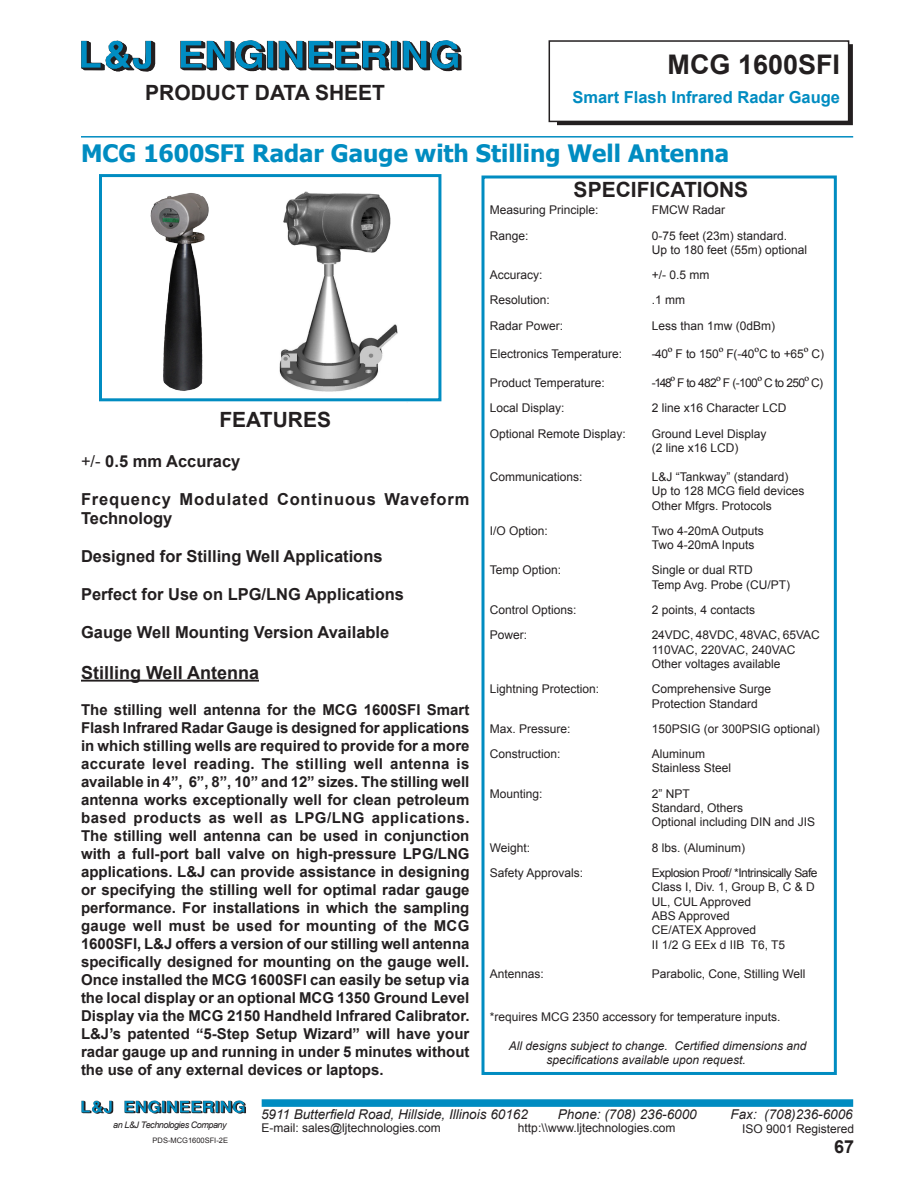
<style>
.page{position:relative;width:918px;height:1188px;background:#fff}
.page>*{position:absolute;margin:0;border:0;box-sizing:border-box;transform-origin:0 0}
.t1{font:700 27px "Arial";color:#231f20}
.t2{font:700 24px "Tahoma";color:#008cc1}
.t3{font:700 21px "Arial";color:#231f20}
.t4{font:700 18px "Arial";color:#231f20}
.t5{font:700 16.5px "Arial";color:#231f20}
.t6{font:700 16.5px/19px "Arial";letter-spacing:.05em;color:#231f20}
.t7{font:700 16.5px "Arial";color:#008cc1}
.t8{font:700 15px/18px "Arial";color:#231f20;text-align:justify}
.t9{font:italic 13.5px "Arial";color:#231f20}
.t10{font:12px/14.4px "Arial";color:#231f20}
.t11{font:italic 12px "Arial";color:#231f20}
.t12{font:12px/14.4px "Arial";letter-spacing:-.04em;color:#231f20}
.t13{font:12px "Arial";letter-spacing:-.05em;color:#231f20}
.t14{font:italic 9px "Arial";letter-spacing:-.05em;color:#231f20}
.t15{font:7.5px "Arial";color:#231f20}
.s1{font-weight:400}
.s2{font-family:"Times New Roman";font-size:15px}
</style>
<div class="page">
<svg style="left:262px;top:1099px;width:591px;height:8px;background:#0c91c3"></svg>
<img style="left:402px;top:41px;width:60px;height:31px">
<img style="left:220px;top:1100px;width:26px;height:14px">
<img style="left:265px;top:191px;width:142px;height:211px">
<div style="left:557px;top:44px;width:296px;height:81px;border:2px solid #231f20"></div>
<div style="left:549px;top:41px;width:300px;height:80px;background:#fff"></div>
<div style="left:549px;top:40px;width:300px;height:82px;border:2px solid #231f20"></div>
<div style="left:99px;top:174px;width:342px;height:227px;border:3px solid #008cc1"></div>
<hr style="left:81px;top:680px;width:178px;height:2px;background:#231f20">
<hr style="left:81px;top:136px;width:772px;height:2px;background:#008cc1">
<div style="left:482px;top:176px;width:355px;height:899px;border:3px solid #008cc1"></div>
<img style="left:135px;top:193px;width:94px;height:205px">
<p class="t1" style="left:668px;top:47px;width:174px">MCG 1600SFI</p>
<p class="t3" style="left:145px;top:79px;width:241px">PRODUCT DATA SHEET</p>
<p class="t7" style="left:572px;top:86px;width:269px">Smart Flash Infrared Radar Gauge</p>
<p class="t2" style="left:81px;top:137px;width:650px">MCG 1600SFI Radar Gauge with Stilling Well Antenna</p>
<p class="t3" style="left:219px;top:406px;width:113px">FEATURES</p>
<p class="t5" style="left:81px;top:450px;width:161px"><span class="s1">+/-</span> 0.5 mm Accuracy</p>
<p class="t6" style="left:81px;top:490px;width:390px">Frequency Modulated Continuous Waveform<br>Technology</p>
<p class="t5" style="left:81px;top:545px;width:303px">Designed for Stilling Well Applications</p>
<p class="t5" style="left:81px;top:583px;width:325px">Perfect for Use on LPG/LNG Applications</p>
<p class="t5" style="left:81px;top:621px;width:310px">Gauge Well Mounting Version Available</p>
<p class="t4" style="left:81px;top:660px;width:180px">Stilling Well Antenna</p>
<p class="t8" style="left:81px;top:701px;width:390px">The stilling well antenna for the MCG 1600SFI Smart Flash Infrared Radar Gauge is designed for applications in which stilling wells are required to provide for a more accurate level reading. The stilling well antenna is available in 4”, 6”, 8”, 10” and 12” sizes. The stilling well antenna works exceptionally well for clean petroleum based products as well as LPG/LNG applications.<br>The stilling well antenna can be used in conjunction with a full-port ball valve on high-pressure LPG/LNG applications. L&amp;J can provide assistance in designing or specifying the stilling well for optimal radar gauge performance. For installations in which the sampling gauge well must be used for mounting of the MCG 1600SFI, L&amp;J offers a version of our stilling well antenna specifically designed for mounting on the gauge well.<br>Once installed the MCG 1600SFI can easily be setup via the local display or an optional MCG 1350 Ground Level Display via the MCG 2150 Handheld Infrared Calibrator.<br>L&amp;J’s patented “5-Step Setup Wizard” will have your radar gauge up and running in under 5 minutes without the use of any external devices or laptops.</p>
<p class="t3" style="left:574px;top:175px;width:176px">SPECIFICATIONS</p>
<p class="t10" style="left:490px;top:203px;width:110px">Measuring Principle:</p>
<p class="t10" style="left:652px;top:203px;width:75px">FMCW Radar</p>
<p class="t10" style="left:490px;top:228px;width:40px">Range:</p>
<p class="t10" style="left:652px;top:228px;width:137px">0-75 feet (23m) standard.</p>
<p class="t10" style="left:652px;top:243px;width:157px">Up to 180 feet (55m) optional</p>
<p class="t10" style="left:490px;top:268px;width:54px">Accuracy:</p>
<p class="t10" style="left:652px;top:268px;width:59px">+/- 0.5 mm</p>
<p class="t10" style="left:490px;top:293px;width:62px">Resolution:</p>
<p class="t10" style="left:652px;top:293px;width:35px">.1 mm</p>
<p class="t10" style="left:490px;top:318px;width:75px">Radar Power:</p>
<p class="t10" style="left:652px;top:318px;width:125px">Less than 1mw (0dBm)</p>
<p class="t10" style="left:490px;top:347px;width:134px">Electronics Temperature:</p>
<p class="t10" style="left:652px;top:347px;width:174px">-40<span class="s2">º</span> F to 150<span class="s2">º</span> F(-40<span class="s2">º</span>C to +65<span class="s2">º</span> C)</p>
<p class="t10" style="left:490px;top:376px;width:117px">Product Temperature:</p>
<p class="t13" style="left:652px;top:375px;width:173px">-148<span class="s2">º</span> F to 482<span class="s2">º</span> F (-100<span class="s2">º</span> C to 250<span class="s2">º</span> C)</p>
<p class="t10" style="left:490px;top:401px;width:76px">Local Display:</p>
<p class="t10" style="left:652px;top:401px;width:136px">2 line x16 Character LCD</p>
<p class="t10" style="left:490px;top:426px;width:138px">Optional Remote Display:</p>
<p class="t10" style="left:652px;top:426px;width:116px">Ground Level Display</p>
<p class="t10" style="left:652px;top:441px;width:88px">(2 line x16 LCD)</p>
<p class="t10" style="left:490px;top:469px;width:94px">Communications:</p>
<p class="t10" style="left:652px;top:469px;width:138px">L&amp;J “Tankway” (standard)</p>
<p class="t10" style="left:652px;top:484px;width:154px">Up to 128 MCG field devices</p>
<p class="t10" style="left:652px;top:498px;width:122px">Other Mfgrs. Protocols</p>
<p class="t10" style="left:490px;top:523px;width:60px">I/O Option:</p>
<p class="t10" style="left:652px;top:523px;width:114px">Two 4-20mA Outputs</p>
<p class="t10" style="left:652px;top:538px;width:104px">Two 4-20mA Inputs</p>
<p class="t10" style="left:490px;top:563px;width:73px">Temp Option:</p>
<p class="t10" style="left:652px;top:563px;width:103px">Single or dual RTD</p>
<p class="t10" style="left:652px;top:577px;width:140px">Temp Avg. Probe (CU/PT)</p>
<p class="t10" style="left:490px;top:603px;width:88px">Control Options:</p>
<p class="t10" style="left:652px;top:603px;width:105px">2 points, 4 contacts</p>
<p class="t10" style="left:490px;top:628px;width:39px">Power:</p>
<p class="t10" style="left:652px;top:628px;width:170px">24VDC, 48VDC, 48VAC, 65VAC<br>110VAC, 220VAC, 240VAC</p>
<p class="t10" style="left:652px;top:657px;width:130px">Other voltages available</p>
<p class="t10" style="left:490px;top:682px;width:111px">Lightning Protection:</p>
<p class="t10" style="left:652px;top:682px;width:121px">Comprehensive Surge</p>
<p class="t10" style="left:652px;top:696px;width:108px">Protection Standard</p>
<p class="t10" style="left:490px;top:721px;width:82px">Max. Pressure:</p>
<p class="t10" style="left:652px;top:721px;width:170px">150PSIG (or 300PSIG optional)</p>
<p class="t10" style="left:490px;top:747px;width:72px">Construction:</p>
<p class="t10" style="left:652px;top:747px;width:55px">Aluminum</p>
<p class="t10" style="left:652px;top:761px;width:81px">Stainless Steel</p>
<p class="t10" style="left:490px;top:786px;width:54px">Mounting:</p>
<p class="t10" style="left:652px;top:786px;width:40px">2” NPT</p>
<p class="t10" style="left:652px;top:801px;width:165px">Standard, Others<br>Optional including DIN and JIS</p>
<p class="t10" style="left:490px;top:840px;width:42px">Weight:</p>
<p class="t10" style="left:652px;top:840px;width:95px">8 lbs. (Aluminum)</p>
<p class="t10" style="left:490px;top:865px;width:95px">Safety Approvals:</p>
<p class="t12" style="left:652px;top:865px;width:167px">Explosion Proof/ *Intrinsically Safe<br>Class I, Div. 1, Group B, C &amp; D<br>UL, CUL Approved</p>
<p class="t10" style="left:652px;top:909px;width:80px">ABS Approved</p>
<p class="t10" style="left:652px;top:923px;width:106px">CE/ATEX Approved</p>
<p class="t10" style="left:652px;top:937px;width:135px">II 1/2 G EEx d IIB T6, T5</p>
<p class="t10" style="left:490px;top:966px;width:56px">Antennas:</p>
<p class="t10" style="left:652px;top:966px;width:155px">Parabolic, Cone, Stilling Well</p>
<p class="t10" style="left:490px;top:1009px;width:292px">*requires MCG 2350 accessory for temperature inputs.</p>
<p class="t11" style="left:509px;top:1038px;width:299px">All designs subject to change. Certified dimensions and</p>
<p class="t11" style="left:546px;top:1052px;width:201px">specifications available upon request.</p>
<p class="t14" style="left:113px;top:1119px;width:115px">an L&amp;J Technologies Company</p>
<p class="t15" style="left:153px;top:1135px;width:77px">PDS-MCG1600SFI-2E</p>
<p class="t9" style="left:261px;top:1106px;width:268px">5911 Butterfield Road, Hillside, Illinois 60162</p>
<p class="t9" style="left:558px;top:1106px;width:140px">Phone: (708) 236-6000</p>
<p class="t9" style="left:731px;top:1106px;width:124px">Fax: (708)236-6006</p>
<p class="t10" style="left:261px;top:1121px;width:181px">E-mail: sales@ljtechnologies.com</p>
<p class="t10" style="left:518px;top:1121px;width:159px">http:\\www.ljtechnologies.com</p>
<p class="t10" style="left:742px;top:1121px;width:114px">ISO 9001 Registered</p>
<p class="t4" style="left:834px;top:1134px;width:22px">67</p>
</div>
